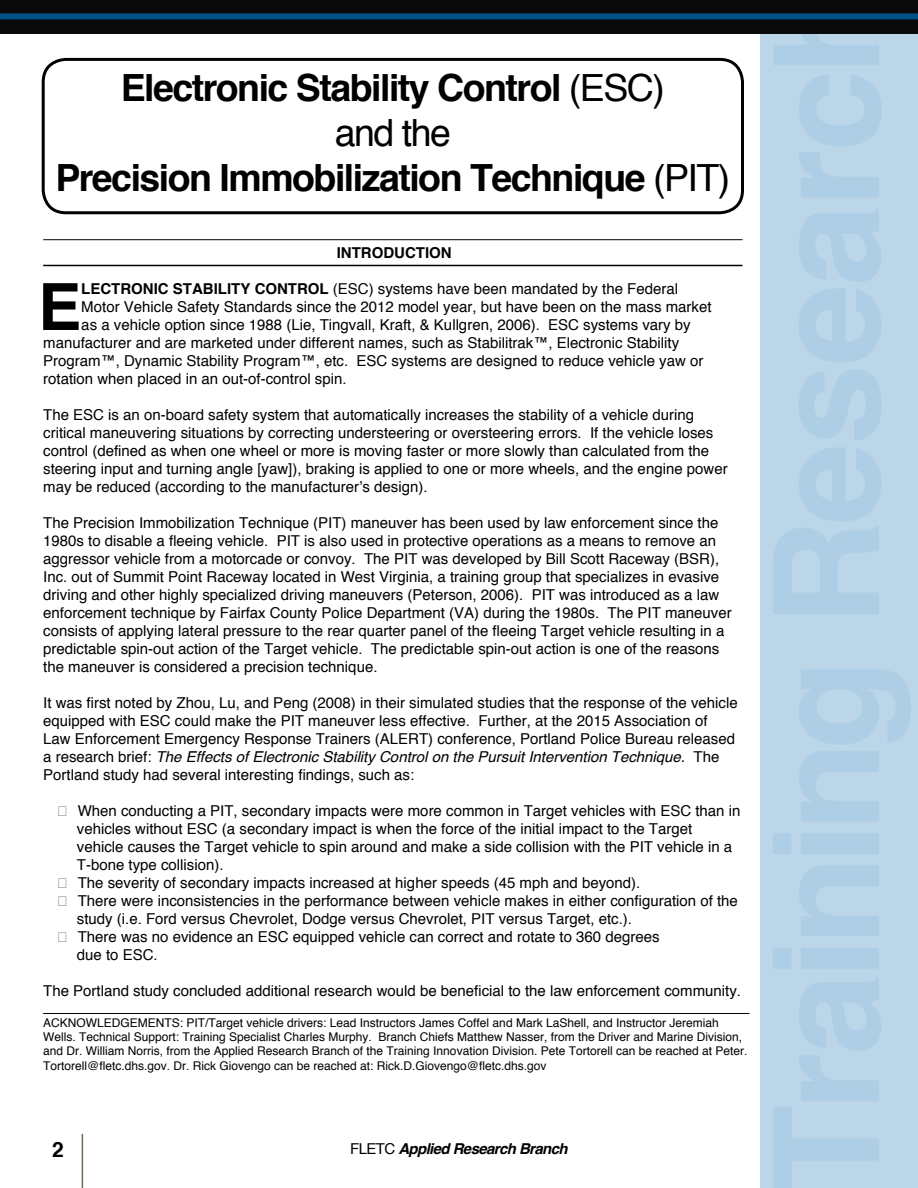
<style>
.page{position:relative;width:918px;height:1188px;background:#fff}
.page>*{position:absolute;margin:0;border:0;box-sizing:border-box;transform-origin:0 0}
.t1{font:700 64.95px "Helvetica";color:#000}
.t2{font:700 37.5px/45px "Helvetica";letter-spacing:-.04em;color:#000;text-align:center}
.t3{font:700 21px "Helvetica";color:#000}
.t4{font:15px/18px "Helvetica";color:#000}
.t5{font:italic 700 15px "Helvetica";letter-spacing:-.04em;color:#000}
.t6{font:700 15px "Helvetica";color:#000}
.t7{font:12px/14.1px "Helvetica";color:#000}
.s1{font-weight:400}
.s2{font-weight:700}
.s3{font-style:italic}
.s4{font-weight:400;font-style:normal}
</style>
<div class="page">
<div style="left:760px;top:0;width:158px;height:1188px;background:#bcd6e9"></div>
<div style="left:0;top:0;width:918px;height:33px;background:#0a0a0b"></div>
<div style="left:0;top:13px;width:918px;height:6px;background:#005288"></div>
<hr style="left:82px;top:1134px;width:1px;height:54px;background:#726658">
<div style="left:42px;top:58px;width:702px;height:156px;border:3px solid #000;border-radius:23px"></div>
<hr style="left:43px;top:239px;width:700px;height:1px;background:#000">
<hr style="left:43px;top:265px;width:700px;height:1px;background:#000">
<hr style="left:43px;top:1013px;width:707px;height:1px;background:#000">
<h2 class="t2" style="left:55px;top:65px;width:677px">Electronic Stability Control <span class="s1">(ESC)<br>and the<br></span>Precision Immobilization Technique <span class="s1">(PIT)</span></h2>
<p class="t6" style="left:337px;top:241px;width:116px">INTRODUCTION</p>
<h1 class="t1" style="left:38px;top:255px;width:45px">E</h1>
<p class="t4" style="left:81px;top:280px;width:598px"><span class="s2">LECTRONIC STABILITY CONTROL</span> (ESC) systems have been mandated by the Federal</p>
<p class="t4" style="left:81px;top:298px;width:632px">Motor Vehicle Safety Standards since the 2012 model year, but have been on the mass market</p>
<p class="t4" style="left:81px;top:316px;width:611px">as a vehicle option since 1988 (Lie, Tingvall, Kraft, &amp; Kullgren, 2006). ESC systems vary by</p>
<p class="t4" style="left:43px;top:334px;width:638px">manufacturer and are marketed under different names, such as Stabilitrak™, Electronic Stability</p>
<p class="t4" style="left:43px;top:352px;width:662px">Program™, Dynamic Stability Program™, etc. ESC systems are designed to reduce vehicle yaw or</p>
<p class="t4" style="left:43px;top:370px;width:305px">rotation when placed in an out-of-control spin.</p>
<p class="t4" style="left:43px;top:406px;width:686px">The ESC is an on-board safety system that automatically increases the stability of a vehicle during critical maneuvering situations by correcting understeering or oversteering errors. If the vehicle loses control (defined as when one wheel or more is moving faster or more slowly than calculated from the steering input and turning angle [yaw]), braking is applied to one or more wheels, and the engine power may be reduced (according to the manufacturer’s design).</p>
<p class="t4" style="left:43px;top:514px;width:690px">The Precision Immobilization Technique (PIT) maneuver has been used by law enforcement since the 1980s to disable a fleeing vehicle. PIT is also used in protective operations as a means to remove an aggressor vehicle from a motorcade or convoy. The PIT was developed by Bill Scott Raceway (BSR), Inc. out of Summit Point Raceway located in West Virginia, a training group that specializes in evasive driving and other highly specialized driving maneuvers (Peterson, 2006). PIT was introduced as a law enforcement technique by Fairfax County Police Department (VA) during the 1980s. The PIT maneuver consists of applying lateral pressure to the rear quarter panel of the fleeing Target vehicle resulting in a predictable spin-out action of the Target vehicle. The predictable spin-out action is one of the reasons the maneuver is considered a precision technique.</p>
<p class="t4" style="left:43px;top:694px;width:696px">It was first noted by Zhou, Lu, and Peng (2008) in their simulated studies that the response of the vehicle equipped with ESC could make the PIT maneuver less effective. Further, at the 2015 Association of Law Enforcement Emergency Response Trainers (ALERT) conference, Portland Police Bureau released a research brief: <span class="s3">The Effects of Electronic Stability Control on the Pursuit Intervention Technique.</span> The Portland study had several interesting findings, such as:</p>
<p class="t4" style="left:77px;top:802px;width:665px">When conducting a PIT, secondary impacts were more common in Target vehicles with ESC than in vehicles without ESC (a secondary impact is when the force of the initial impact to the Target vehicle causes the Target vehicle to spin around and make a side collision with the PIT vehicle in a T-bone type collision).<br>The severity of secondary impacts increased at higher speeds (45 mph and beyond).<br>There were inconsistencies in the performance between vehicle makes in either configuration of the study (i.e. Ford versus Chevrolet, Dodge versus Chevrolet, PIT versus Target, etc.).<br>There was no evidence an ESC equipped vehicle can correct and rotate to 360 degrees<br>due to ESC.</p>
<p class="t4" style="left:43px;top:982px;width:699px">The Portland study concluded additional research would be beneficial to the law enforcement community.</p>
<p class="t7" style="left:43px;top:1016px;width:706px">ACKNOWLEDGEMENTS: PIT/Target vehicle drivers: Lead Instructors James Coffel and Mark LaShell, and Instructor Jeremiah Wells. Technical Support: Training Specialist Charles Murphy. Branch Chiefs Matthew Nasser, from the Driver and Marine Division, and Dr. William Norris, from the Applied Research Branch of the Training Innovation Division. Pete Tortorell can be reached at Peter.<br>Tortorell@fletc.dhs.gov. Dr. Rick Giovengo can be reached at: Rick.D.Giovengo@fletc.dhs.gov</p>
<h3 class="t3" style="left:52px;top:1133px;width:13px">2</h3>
<p class="t5" style="left:350px;top:1136px;width:219px"><span class="s4">FLETC</span> Applied Research Branch</p>
</div>
